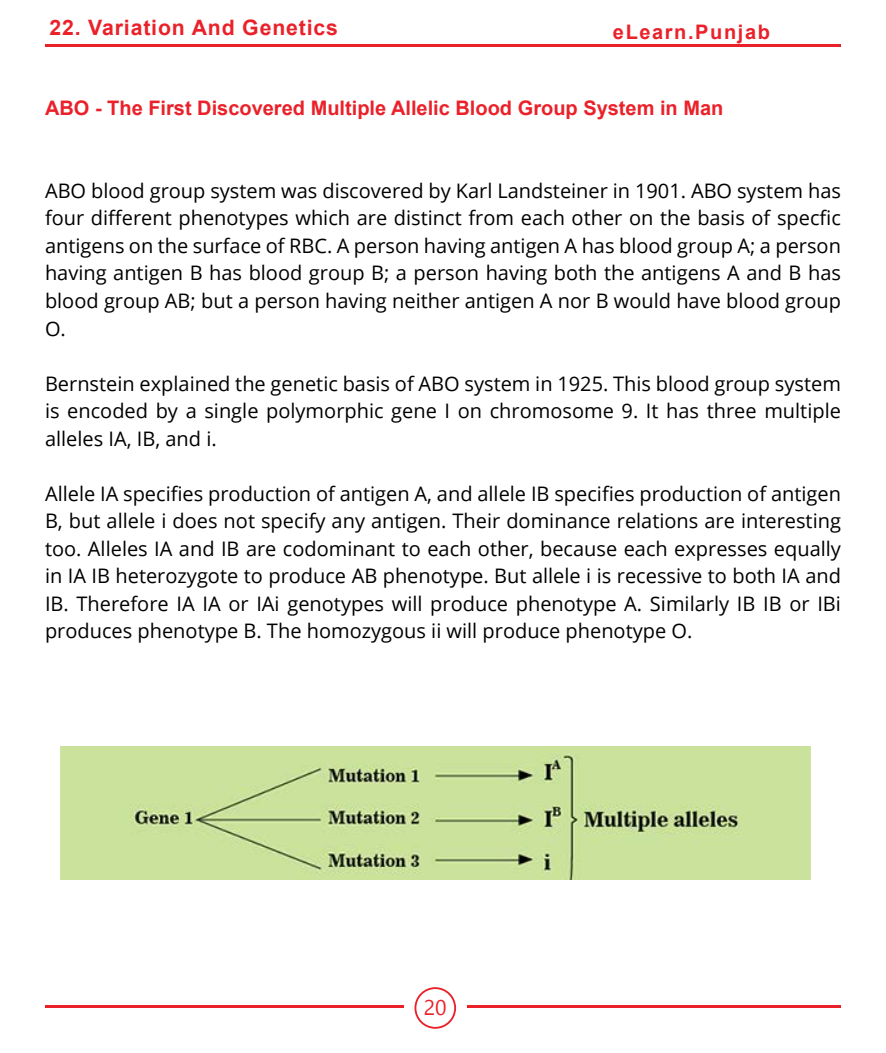
<style>
.page{position:relative;width:886px;height:1053px;background:#fff}
.page>*{position:absolute;margin:0;border:0;box-sizing:border-box;transform-origin:0 0}
.t1{font:700 21.25px "Arial";letter-spacing:.04em;color:#eb212a}
.t2{font:21.25px "Segoe UI";color:#eb212a}
.t3{font:20px/27.5px "Open Sans";color:#000;text-align:justify}
.t4{font:700 20px "Arial";color:#eb212a}
.t5{font:700 20px "Arial";letter-spacing:.08em;color:#eb212a}
</style>
<div class="page">
<hr style="left:45px;top:1005px;width:359px;height:2px;background:#eb212a">
<hr style="left:467px;top:1005px;width:374px;height:2px;background:#eb212a">
<svg style="left:414px;top:987px;width:42px;height:41px"></svg>
<div style="left:416px;top:988px;width:38px;height:38px;background:#fff;border-radius:50%"></div>
<hr style="left:45px;top:45px;width:796px;height:2px;background:#eb212a">
<img style="left:60px;top:746px;width:750px;height:133px">
<p class="t1" style="left:49px;top:12px;width:290px">22. Variation And Genetics</p>
<p class="t5" style="left:613px;top:18px;width:159px">eLearn.Punjab</p>
<p class="t4" style="left:45px;top:94px;width:680px">ABO - The First Discovered Multiple Allelic Blood Group System in Man</p>
<p class="t3" style="left:45px;top:176px;width:797px">ABO blood group system was discovered by Karl Landsteiner in 1901. ABO system has four different phenotypes which are distinct from each other on the basis of specfic antigens on the surface of RBC. A person having antigen A has blood group A; a person having antigen B has blood group B; a person having both the antigens A and B has blood group AB; but a person having neither antigen A nor B would have blood group O.</p>
<p class="t3" style="left:45px;top:369px;width:797px">Bernstein explained the genetic basis of ABO system in 1925. This blood group system is encoded by a single polymorphic gene I on chromosome 9. It has three multiple alleles IA, IB, and i.</p>
<p class="t3" style="left:45px;top:479px;width:797px">Allele IA specifies production of antigen A, and allele IB specifies production of antigen B, but allele i does not specify any antigen. Their dominance relations are interesting too. Alleles IA and IB are codominant to each other, because each expresses equally in IA IB heterozygote to produce AB phenotype. But allele i is recessive to both IA and IB. Therefore IA IA or IAi genotypes will produce phenotype A. Similarly IB IB or IBi produces phenotype B. The homozygous ii will produce phenotype O.</p>
<p class="t2" style="left:424px;top:990px;width:24px">20</p>
</div>
